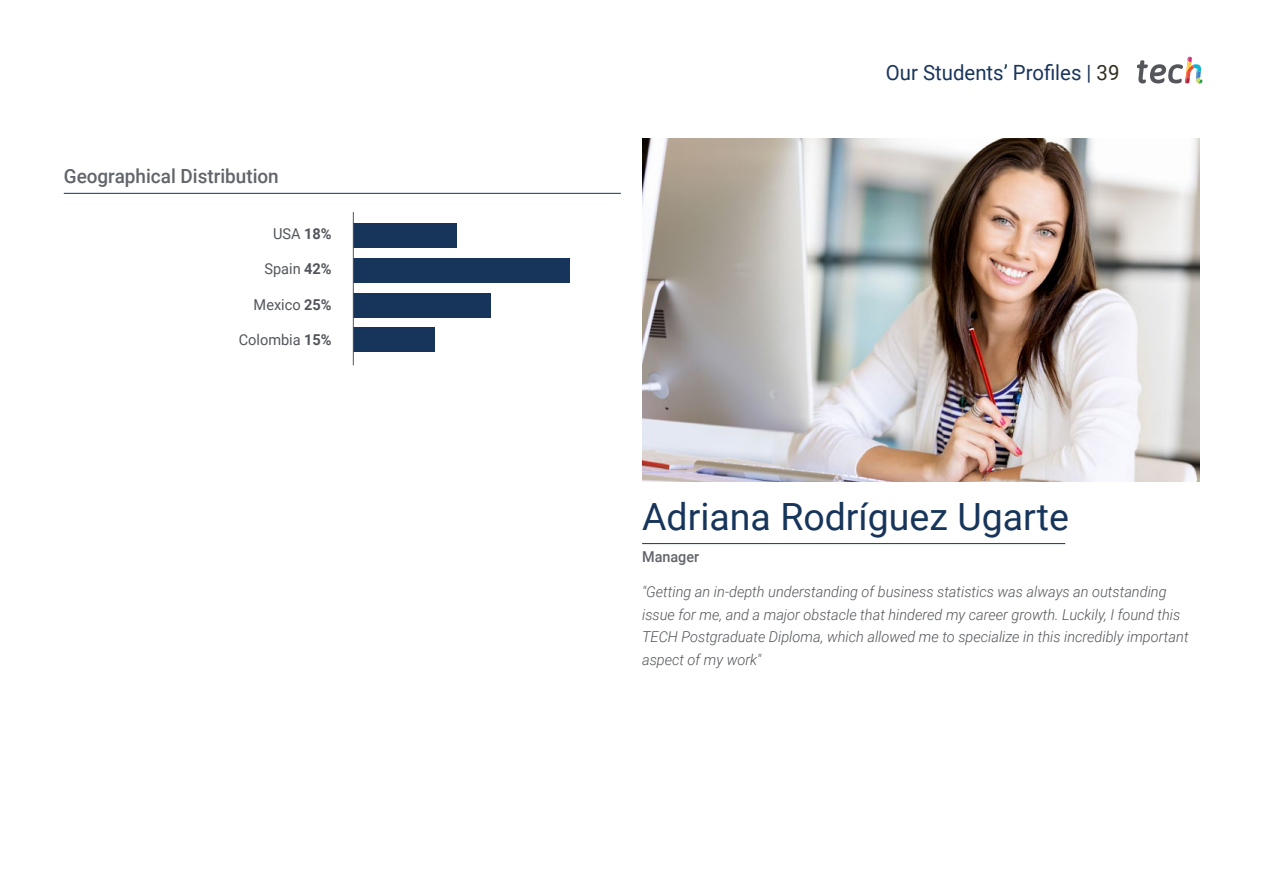
<style>
.page{position:relative;width:1263px;height:893px;background:#fff}
.page>*{position:absolute;margin:0;border:0;box-sizing:border-box;transform-origin:0 0}
.t1{font:37.5px "Roboto";color:#17355b}
.t2{font:21px "Roboto";color:#1a355c}
.t3{font:500 19.5px "Roboto";color:#61646a}
.t4{font:italic 300 15px/22.5px "Roboto";color:#52555b}
.t5{font:15px "Roboto";color:#52555b}
.t6{font:500 15px "Roboto";color:#61646a;scale:.96 1}
.s1{font-weight:700}
.s2{color:#312e20}
</style>
<div class="page">
<img style="left:642px;top:138px;width:557px;height:343px">
<svg style="left:1137px;top:57px;width:65px;height:27px"></svg>
<hr style="left:642px;top:543px;width:423px;height:1px;background:#16355a">
<hr style="left:64px;top:193px;width:557px;height:1px;background:#17355b">
<div style="left:353px;top:223px;width:104px;height:25px;background:#17355b"></div>
<div style="left:353px;top:258px;width:217px;height:25px;background:#17355b"></div>
<div style="left:353px;top:293px;width:138px;height:24px;background:#17355b"></div>
<div style="left:353px;top:327px;width:82px;height:25px;background:#17355b"></div>
<hr style="left:353px;top:212px;width:1px;height:153px;background:#52555b">
<h3 class="t3" style="left:64px;top:162px;width:217px">Geographical Distribution</h3>
<p class="t5" style="left:273px;top:223px;width:60px">USA <span class="s1">18%</span></p>
<p class="t5" style="left:264px;top:258px;width:69px">Spain <span class="s1">42%</span></p>
<p class="t5" style="left:254px;top:294px;width:80px">Mexico <span class="s1">25%</span></p>
<p class="t5" style="left:239px;top:329px;width:94px">Colombia <span class="s1">15%</span></p>
<h2 class="t2" style="left:886px;top:57px;width:235px">Our Students’ Profiles | <span class="s2">39</span></h2>
<h1 class="t1" style="left:642px;top:490px;width:428px">Adriana Rodríguez Ugarte</h1>
<p class="t6" style="left:642px;top:546px;width:61px">Manager</p>
<p class="t4" style="left:642px;top:580px;width:548px">"Getting an in-depth understanding of business statistics was always an outstanding issue for me, and a major obstacle that hindered my career growth. Luckily, I found this TECH Postgraduate Diploma, which allowed me to specialize in this incredibly important aspect of my work"</p>
</div>
